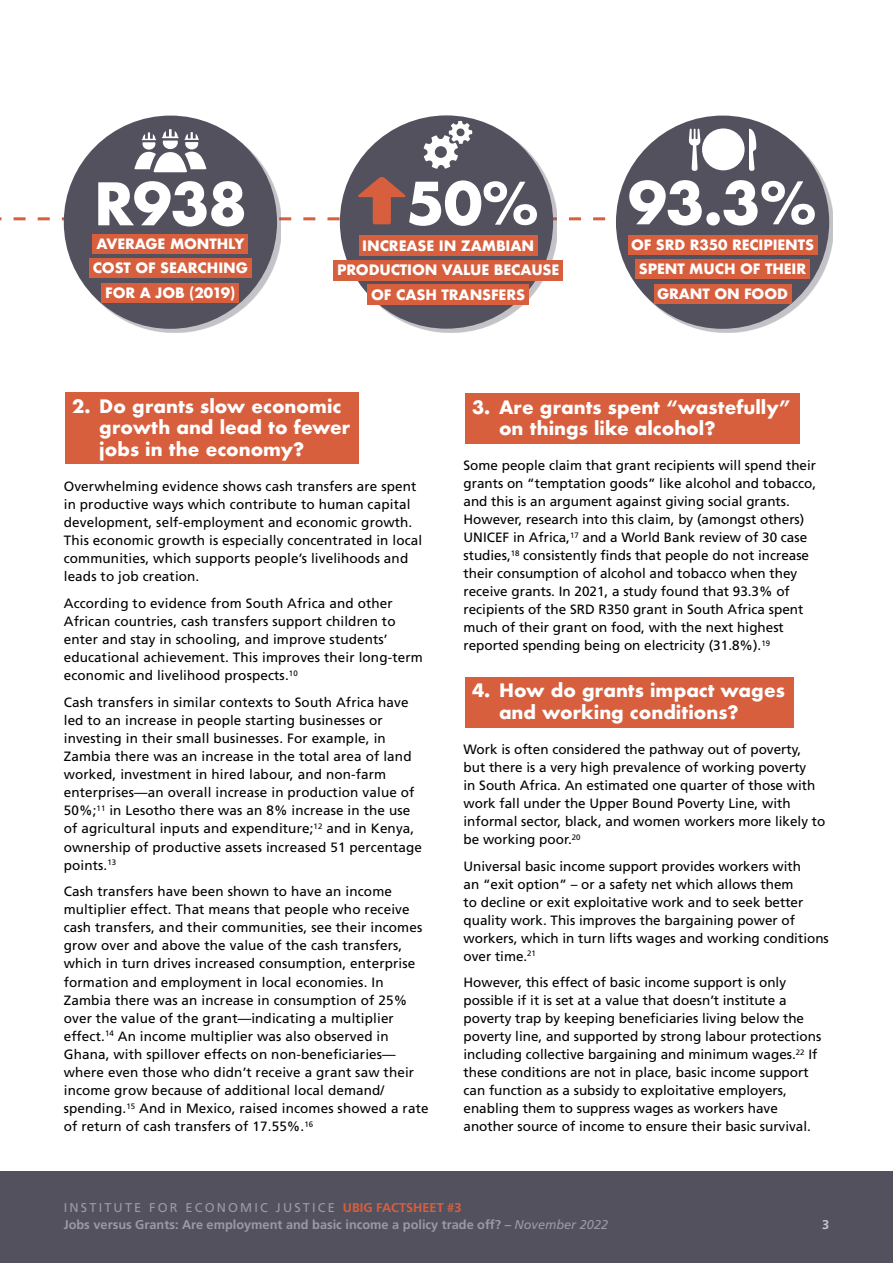
<style>
.page{position:relative;width:893px;height:1263px;background:#fff}
.page>*{position:absolute;margin:0;border:0;box-sizing:border-box;transform-origin:0 0}
.t1{font:700 57px "Futura";letter-spacing:-.02em;color:#fff}
.t2{font:700 18px/21.6px "Futura";color:#fff}
.t3{font:700 13.95px/24.3px "Futura";letter-spacing:-.01em;color:#fff;text-align:center}
.t4{font:13.5px/18px "Frutiger LT Std";letter-spacing:.01em;color:#000}
.t5{font:700 12.75px/17.4px "Frutiger LT Std";color:#9b99a4}
.t6{font:700 12.75px "Frutiger LT Std";color:#c6c5cc}
.s1{font-weight:400}
.s2{color:#d75f3e}
.s3{font-weight:400;font-style:italic}
</style>
<div class="page">
<div style="left:0;top:1171px;width:893px;height:92px;background:#54515f"></div>
<svg style="left:0;top:217px;width:606px;height:3px"></svg>
<div style="left:65px;top:392px;width:294px;height:72px;background:#d75f3e"></div>
<div style="left:465px;top:393px;width:334px;height:51px;background:#d75f3e"></div>
<div style="left:465px;top:677px;width:328px;height:51px;background:#d75f3e"></div>
<div style="left:67px;top:119px;width:214px;height:214px;background:#54515f;opacity:.35"></div>
<div style="left:64px;top:116px;width:213px;height:213px;background:#54515f;border-radius:50%"></div>
<div style="left:93px;top:234px;width:155px;height:20px;background:#d75f3e"></div>
<div style="left:89px;top:258px;width:163px;height:20px;background:#d75f3e"></div>
<div style="left:102px;top:283px;width:137px;height:20px;background:#d75f3e"></div>
<svg style="left:134px;top:129px;width:72px;height:43px"></svg>
<div style="left:343px;top:119px;width:214px;height:214px;background:#54515f;opacity:.35"></div>
<div style="left:340px;top:115px;width:213px;height:214px;background:#54515f;border-radius:50%"></div>
<div style="left:359px;top:236px;width:179px;height:20px;background:#d75f3e"></div>
<div style="left:333px;top:260px;width:230px;height:20px;background:#d75f3e"></div>
<div style="left:368px;top:285px;width:161px;height:20px;background:#d75f3e"></div>
<div style="left:373px;top:189px;width:18px;height:35px;background:#d75f3e;border-radius:2px"></div>
<svg style="left:358px;top:177px;width:48px;height:20px"></svg>
<svg style="left:424px;top:121px;width:48px;height:48px"></svg>
<div style="left:619px;top:119px;width:214px;height:214px;background:#54515f;opacity:.35"></div>
<div style="left:616px;top:116px;width:213px;height:213px;background:#54515f;border-radius:50%"></div>
<div style="left:628px;top:235px;width:189px;height:20px;background:#d75f3e"></div>
<div style="left:635px;top:259px;width:175px;height:20px;background:#d75f3e"></div>
<div style="left:654px;top:284px;width:137px;height:20px;background:#d75f3e"></div>
<svg style="left:689px;top:128px;width:67px;height:43px"></svg>
<h1 class="t1" style="left:406px;top:162px;width:134px">50%</h1>
<h1 class="t1" style="left:628px;top:162px;width:190px">93.3%</h1>
<p class="t3" style="left:631px;top:233px;width:184px">OF SRD R350 RECIPIENTS<br>SPENT MUCH OF THEIR<br>GRANT ON FOOD</p>
<h1 class="t1" style="left:94px;top:163px;width:155px">R938</h1>
<p class="t3" style="left:93px;top:232px;width:157px">AVERAGE MONTHLY<br>COST OF SEARCHING<br>FOR A JOB (2019)</p>
<p class="t3" style="left:337px;top:233px;width:224px">INCREASE IN ZAMBIAN<br>PRODUCTION VALUE BECAUSE<br>OF CASH TRANSFERS</p>
<h2 class="t2" style="left:99px;top:395px;width:252px;text-indent:-27px">2. Do grants slow economic growth and lead to fewer jobs in the economy?</h2>
<p class="t4" style="left:64px;top:477px;width:360px">Overwhelming evidence shows cash transfers are spent in productive ways which contribute to human capital development, self-employment and economic growth.<br>This economic growth is especially concentrated in local communities, which supports people’s livelihoods and leads to job creation.</p>
<p class="t4" style="left:64px;top:594px;width:360px">According to evidence from South Africa and other African countries, cash transfers support children to enter and stay in schooling, and improve students’ educational achievement. This improves their long-term economic and livelihood prospects.<sup>10</sup></p>
<p class="t4" style="left:64px;top:693px;width:360px">Cash transfers in similar contexts to South Africa have led to an increase in people starting businesses or investing in their small businesses. For example, in Zambia there was an increase in the total area of land worked, investment in hired labour, and non-farm enterprises—an overall increase in production value of 50%;<sup>11</sup> in Lesotho there was an 8% increase in the use of agricultural inputs and expenditure;<sup>12</sup> and in Kenya, ownership of productive assets increased 51 percentage points.<sup>13</sup></p>
<p class="t4" style="left:64px;top:882px;width:366px">Cash transfers have been shown to have an income multiplier effect. That means that people who receive cash transfers, and their communities, see their incomes grow over and above the value of the cash transfers, which in turn drives increased consumption, enterprise formation and employment in local economies. In Zambia there was an increase in consumption of 25% over the value of the grant—indicating a multiplier effect.<sup>14</sup> An income multiplier was also observed in Ghana, with spillover effects on non-beneficiaries— where even those who didn’t receive a grant saw their income grow because of additional local demand/ spending.<sup>15</sup> And in Mexico, raised incomes showed a rate of return of cash transfers of 17.55%.<sup>16</sup></p>
<h2 class="t2" style="left:499px;top:396px;width:293px;text-indent:-27px">3. Are grants spent “wastefully” on things like alcohol?</h2>
<p class="t4" style="left:463px;top:457px;width:354px">Some people claim that grant recipients will spend their grants on “temptation goods” like alcohol and tobacco, and this is an argument against giving social grants.<br>However, research into this claim, by (amongst others)<br>UNICEF in Africa,<sup>17</sup> and a World Bank review of 30 case studies,<sup>18</sup> consistently finds that people do not increase their consumption of alcohol and tobacco when they receive grants. In 2021, a study found that 93.3% of recipients of the SRD R350 grant in South Africa spent much of their grant on food, with the next highest reported spending being on electricity (31.8%).<sup>19</sup></p>
<h2 class="t2" style="left:499px;top:680px;width:287px;text-indent:-27px">4. How do grants impact wages and working conditions?</h2>
<p class="t4" style="left:463px;top:740px;width:363px">Work is often considered the pathway out of poverty, but there is a very high prevalence of working poverty<br>in South Africa. An estimated one quarter of those with work fall under the Upper Bound Poverty Line, with informal sector, black, and women workers more likely to be working poor.<sup>20</sup></p>
<p class="t4" style="left:463px;top:857px;width:367px">Universal basic income support provides workers with<br>an “exit option” – or a safety net which allows them<br>to decline or exit exploitative work and to seek better quality work. This improves the bargaining power of workers, which in turn lifts wages and working conditions over time.<sup>21</sup></p>
<p class="t4" style="left:463px;top:973px;width:359px">However, this effect of basic income support is only possible if it is set at a value that doesn’t institute a poverty trap by keeping beneficiaries living below the poverty line, and supported by strong labour protections including collective bargaining and minimum wages.<sup>22</sup> If these conditions are not in place, basic income support can function as a subsidy to exploitative employers, enabling them to suppress wages as workers have another source of income to ensure their basic survival.</p>
<p class="t5" style="left:64px;top:1198px;width:546px"><span class="s1">INSTITUTE FOR ECONOMIC JUSTICE</span> <span class="s2">UBIG FACTSHEET #3<br></span>Jobs versus Grants: Are employment and basic income a policy trade off? – <span class="s3">November 2022</span></p>
<p class="t6" style="left:822px;top:1217px;width:9px">3</p>
</div>
